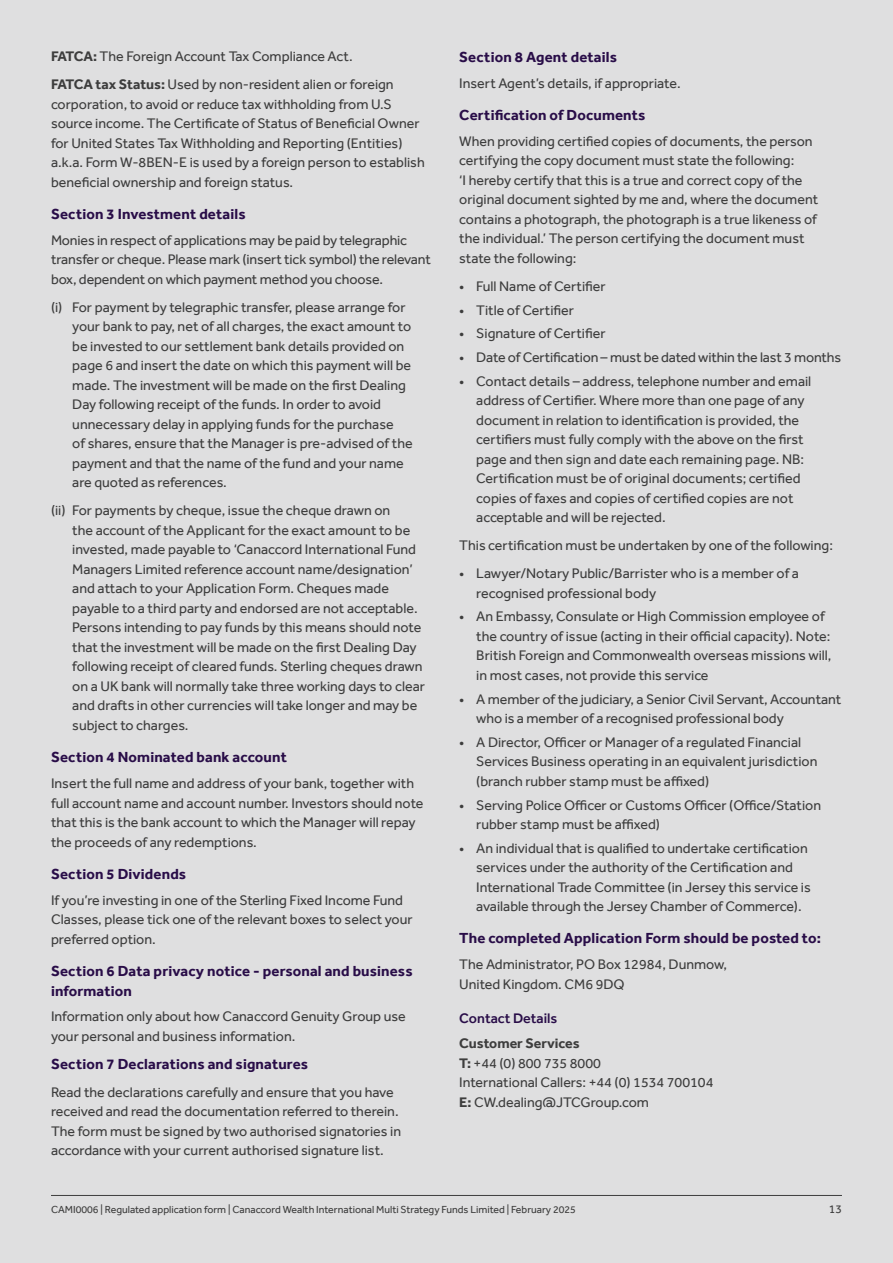
<style>
.page{position:relative;width:893px;height:1263px;background:#dfdfe0}
.page>*{position:absolute;margin:0;border:0;box-sizing:border-box;transform-origin:0 0}
.CG_A4_Subheader_Level_1{font:700 15px/19.5px "Effra";letter-spacing:.01em;color:#290d48}
.CG_A4_Body_Copy{font:700 15px "Effra";letter-spacing:.01em;color:#290d48}
.CG_A4_Body_Copy-2{font:14.25px/19.5px "Effra";color:#3d3d3d}
.CG_A4_Subheader_Level_3{font:700 14.25px "Effra";color:#3d3d3d}
.CG_A4_Subheader_Level_2{font:500 14.25px "Effra";color:#290d48}
.t1{font:12px "Effra";color:#3d3d3d}
.t2{font:10.5px "Effra";color:#3d3d3d}
.s1{font-weight:700}
</style>
<div class="page">
<hr style="left:51px;top:1195px;width:791px;height:1px;background:#3d3d3d">
<p class="CG_A4_Body_Copy-2" style="left:51px;top:47px;width:303px"><span class="s1">FATCA:</span> The Foreign Account Tax Compliance Act.</p>
<p class="CG_A4_Body_Copy-2" style="left:51px;top:75px;width:375px"><span class="s1">FATCA tax Status:</span> Used by non-resident alien or foreign corporation, to avoid or reduce tax withholding from U.S source income. The Certificate of Status of Beneficial Owner for United States Tax Withholding and Reporting (Entities) a.k.a. Form W-8BEN-E is used by a foreign person to establish beneficial ownership and foreign status.</p>
<p class="CG_A4_Subheader_Level_1" style="left:51px;top:204px;width:196px">Section 3 Investment details</p>
<p class="CG_A4_Body_Copy-2" style="left:51px;top:230px;width:381px">Monies in respect of applications may be paid by telegraphic transfer or cheque. Please mark (insert tick symbol) the relevant box, dependent on which payment method you choose.</p>
<p class="CG_A4_Body_Copy-2" style="left:72px;top:297px;width:342px;text-indent:-21px">(i) For payment by telegraphic transfer, please arrange for your bank to pay, net of all charges, the exact amount to be invested to our settlement bank details provided on page 6 and insert the date on which this payment will be made. The investment will be made on the first Dealing Day following receipt of the funds. In order to avoid unnecessary delay in applying funds for the purchase<br>of shares, ensure that the Manager is pre-advised of the payment and that the name of the fund and your name are quoted as references.</p>
<p class="CG_A4_Body_Copy-2" style="left:72px;top:501px;width:354px;text-indent:-21px">(ii) For payments by cheque, issue the cheque drawn on<br>the account of the Applicant for the exact amount to be invested, made payable to ‘Canaccord International Fund Managers Limited reference account name/designation’ and attach to your Application Form. Cheques made payable to a third party and endorsed are not acceptable.<br>Persons intending to pay funds by this means should note that the investment will be made on the first Dealing Day following receipt of cleared funds. Sterling cheques drawn on a UK bank will normally take three working days to clear and drafts in other currencies will take longer and may be subject to charges.</p>
<p class="CG_A4_Subheader_Level_1" style="left:51px;top:747px;width:237px">Section 4 Nominated bank account</p>
<p class="CG_A4_Body_Copy-2" style="left:51px;top:773px;width:374px">Insert the full name and address of your bank, together with full account name and account number. Investors should note that this is the bank account to which the Manager will repay the proceeds of any redemptions.</p>
<p class="CG_A4_Subheader_Level_1" style="left:51px;top:864px;width:137px">Section 5 Dividends</p>
<p class="CG_A4_Body_Copy-2" style="left:51px;top:890px;width:363px">If you’re investing in one of the Sterling Fixed Income Fund<br>Classes, please tick one of the relevant boxes to select your preferred option.</p>
<p class="CG_A4_Subheader_Level_1" style="left:51px;top:961px;width:363px">Section 6 Data privacy notice - personal and business information</p>
<p class="CG_A4_Body_Copy-2" style="left:51px;top:1007px;width:356px">Information only about how Canaccord Genuity Group use your personal and business information.</p>
<p class="CG_A4_Body_Copy" style="left:51px;top:1055px;width:259px">Section 7 Declarations and signatures</p>
<p class="CG_A4_Body_Copy-2" style="left:51px;top:1082px;width:352px">Read the declarations carefully and ensure that you have received and read the documentation referred to therein.<br>The form must be signed by two authorised signatories in accordance with your current authorised signature list.</p>
<p class="CG_A4_Subheader_Level_1" style="left:459px;top:47px;width:159px">Section 8 Agent details</p>
<p class="CG_A4_Body_Copy-2" style="left:459px;top:73px;width:223px">Insert Agent’s details, if appropriate.</p>
<p class="CG_A4_Subheader_Level_1" style="left:459px;top:105px;width:188px">Certification of Documents</p>
<p class="CG_A4_Body_Copy-2" style="left:459px;top:131px;width:361px">When providing certified copies of documents, the person certifying the copy document must state the following:<br>‘I hereby certify that this is a true and correct copy of the original document sighted by me and, where the document contains a photograph, the photograph is a true likeness of the individual.’ The person certifying the document must state the following:</p>
<p class="CG_A4_Body_Copy-2" style="left:459px;top:276px;width:148px">• Full Name of Certifier</p>
<p class="CG_A4_Body_Copy-2" style="left:459px;top:300px;width:116px">• Title of Certifier</p>
<p class="CG_A4_Body_Copy-2" style="left:459px;top:324px;width:148px">• Signature of Certifier</p>
<p class="CG_A4_Body_Copy-2" style="left:459px;top:347px;width:383px">• Date of Certification – must be dated within the last 3 months</p>
<p class="CG_A4_Body_Copy-2" style="left:476px;top:371px;width:337px;text-indent:-17px">• Contact details – address, telephone number and email address of Certifier. Where more than one page of any document in relation to identification is provided, the certifiers must fully comply with the above on the first page and then sign and date each remaining page. NB:<br>Certification must be of original documents; certified copies of faxes and copies of certified copies are not acceptable and will be rejected.</p>
<p class="CG_A4_Body_Copy-2" style="left:459px;top:535px;width:375px">This certification must be undertaken by one of the following:</p>
<p class="CG_A4_Body_Copy-2" style="left:476px;top:563px;width:324px;text-indent:-17px">• Lawyer/Notary Public/Barrister who is a member of a recognised professional body</p>
<p class="CG_A4_Body_Copy-2" style="left:476px;top:607px;width:357px;text-indent:-17px">• An Embassy, Consulate or High Commission employee of the country of issue (acting in their official capacity). Note:<br>British Foreign and Commonwealth overseas missions will, in most cases, not provide this service</p>
<p class="CG_A4_Body_Copy-2" style="left:476px;top:689px;width:366px;text-indent:-17px">• A member of the judiciary, a Senior Civil Servant, Accountant who is a member of a recognised professional body</p>
<p class="CG_A4_Body_Copy-2" style="left:476px;top:732px;width:343px;text-indent:-17px">• A Director, Officer or Manager of a regulated Financial<br>Services Business operating in an equivalent jurisdiction (branch rubber stamp must be affixed)</p>
<p class="CG_A4_Body_Copy-2" style="left:476px;top:795px;width:346px;text-indent:-17px">• Serving Police Officer or Customs Officer (Office/Station rubber stamp must be affixed)</p>
<p class="CG_A4_Body_Copy-2" style="left:476px;top:838px;width:336px;text-indent:-17px">• An individual that is qualified to undertake certification services under the authority of the Certification and International Trade Committee (in Jersey this service is available through the Jersey Chamber of Commerce).</p>
<p class="CG_A4_Subheader_Level_1" style="left:459px;top:928px;width:363px">The completed Application Form should be posted to:</p>
<p class="CG_A4_Body_Copy-2" style="left:459px;top:954px;width:269px">The Administrator, PO Box 12984, Dunmow,<br>United Kingdom. CM6 9DQ</p>
<p class="CG_A4_Subheader_Level_2" style="left:459px;top:1009px;width:100px">Contact Details</p>
<p class="CG_A4_Subheader_Level_3" style="left:459px;top:1035px;width:122px">Customer Services</p>
<p class="CG_A4_Body_Copy-2" style="left:459px;top:1053px;width:256px"><span class="s1">T:</span> +44 (0) 800 735 8000<br>International Callers: +44 (0) 1534 700104<br><span class="s1">E:</span> CW.dealing@JTCGroup.com</p>
<p class="t2" style="left:51px;top:1203px;width:526px">CAMI0006 | Regulated application form | Canaccord Wealth International Multi Strategy Funds Limited | February 2025</p>
<p class="t1" style="left:829px;top:1202px;width:15px">13</p>
</div>
